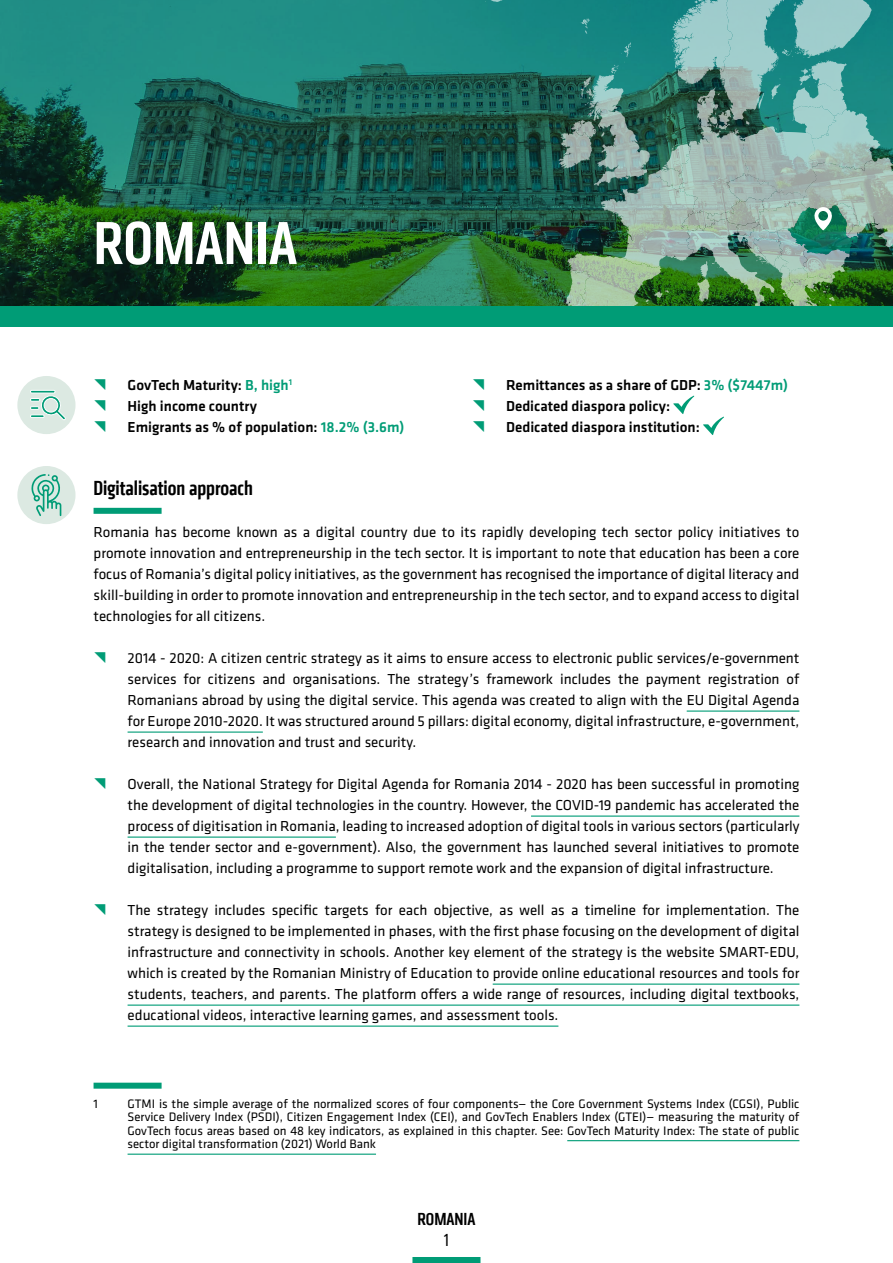
<style>
.page{position:relative;width:893px;height:1263px;background:#fff}
.page>*{position:absolute;margin:0;border:0;box-sizing:border-box;transform-origin:0 0}
.t1{font:500 condensed 63px "Klavika CH";color:#fff}
.t2{font:500 condensed 21px "Klavika CH";color:#000}
.t3{font:500 condensed 18px "Klavika CH";color:#000}
.t4{font:condensed 18px "Klavika CH";color:#000}
.t5{font:15px/21px "Klavika";color:#000;text-align:justify}
.t6{font:500 15px/21px "Klavika";color:#000}
.t7{font:12.75px/13.5px "Klavika";color:#000;text-align:justify}
.s1{color:#009c76}
</style>
<div class="page">
<div style="left:412px;top:1257px;width:68px;height:6px;background:#009c76"></div>
<svg style="left:0;top:0;width:535px;height:306px;background:#1b634e"></svg>
<div style="left:17px;top:466px;width:59px;height:58px;background:#dce9e2;border-radius:50%"></div>
<svg style="left:31px;top:474px;width:31px;height:42px"></svg>
<div style="left:17px;top:376px;width:59px;height:58px;background:#dce9e2;border-radius:50%"></div>
<svg style="left:30px;top:390px;width:36px;height:30px"></svg>
<svg style="left:485px;top:0;width:19px;height:2px"></svg>
<img style="left:535px;top:0;width:358px;height:306px">
<div style="left:94px;top:508px;width:68px;height:6px;background:#009c76"></div>
<hr style="left:687px;top:710px;width:112px;height:2px;background:#009c76">
<hr style="left:128px;top:731px;width:135px;height:2px;background:#009c76">
<hr style="left:531px;top:815px;width:268px;height:2px;background:#009c76">
<hr style="left:128px;top:836px;width:208px;height:2px;background:#009c76">
<hr style="left:493px;top:983px;width:306px;height:2px;background:#009c76">
<hr style="left:128px;top:1004px;width:671px;height:2px;background:#009c76">
<hr style="left:128px;top:1025px;width:430px;height:2px;background:#009c76">
<div style="left:94px;top:1083px;width:68px;height:6px;background:#009c76"></div>
<hr style="left:567px;top:1140px;width:232px;height:1px;background:#009c76">
<hr style="left:128px;top:1153px;width:248px;height:2px;background:#009c76">
<svg style="left:673px;top:396px;width:21px;height:18px"></svg>
<svg style="left:703px;top:417px;width:21px;height:18px"></svg>
<div style="left:0;top:306px;width:893px;height:21px;background:#009c76"></div>
<h1 class="t1" style="left:94px;top:204px;width:205px">ROMANIA</h1>
<p class="t6" style="left:128px;top:374px;width:279px">GovTech Maturity: <span class="s1">B, high</span><sup>1<br></sup>High income country<br>Emigrants as % of population: <span class="s1">18.2% (3.6m)</span></p>
<p class="t6" style="left:506px;top:374px;width:284px">Remittances as a share of GDP: <span class="s1">3% ($7447m)<br></span>Dedicated diaspora policy:<br>Dedicated diaspora institution:</p>
<h2 class="t2" style="left:94px;top:475px;width:161px">Digitalisation approach</h2>
<p class="t5" style="left:94px;top:521px;width:707px">Romania has become known as a digital country due to its rapidly developing tech sector policy initiatives to promote innovation and entrepreneurship in the tech sector. It is important to note that education has been a core focus of Romania’s digital policy initiatives, as the government has recognised the importance of digital literacy and skill-building in order to promote innovation and entrepreneurship in the tech sector, and to expand access to digital technologies for all citizens.</p>
<p class="t5" style="left:128px;top:647px;width:673px">2014 - 2020: A citizen centric strategy as it aims to ensure access to electronic public services/e-government services for citizens and organisations. The strategy’s framework includes the payment registration of Romanians abroad by using the digital service. This agenda was created to align with the EU Digital Agenda for Europe 2010-2020. It was structured around 5 pillars: digital economy, digital infrastructure, e-government, research and innovation and trust and security.</p>
<p class="t5" style="left:128px;top:773px;width:673px">Overall, the National Strategy for Digital Agenda for Romania 2014 - 2020 has been successful in promoting the development of digital technologies in the country. However, the COVID-19 pandemic has accelerated the process of digitisation in Romania, leading to increased adoption of digital tools in various sectors (particularly in the tender sector and e-government). Also, the government has launched several initiatives to promote digitalisation, including a programme to support remote work and the expansion of digital infrastructure.</p>
<p class="t5" style="left:128px;top:899px;width:673px">The strategy includes specific targets for each objective, as well as a timeline for implementation. The strategy is designed to be implemented in phases, with the first phase focusing on the development of digital infrastructure and connectivity in schools. Another key element of the strategy is the website SMART-EDU, which is created by the Romanian Ministry of Education to provide online educational resources and tools for students, teachers, and parents. The platform offers a wide range of resources, including digital textbooks, educational videos, interactive learning games, and assessment tools.</p>
<p class="t7" style="left:94px;top:1096px;width:6px">1</p>
<p class="t7" style="left:128px;top:1096px;width:673px">GTMI is the simple average of the normalized scores of four components— the Core Government Systems Index (CGSI), Public Service Delivery Index (PSDI), Citizen Engagement Index (CEI), and GovTech Enablers Index (GTEI)— measuring the maturity of GovTech focus areas based on 48 key indicators, as explained in this chapter. See: GovTech Maturity Index: The state of public sector digital transformation (2021) World Bank</p>
<p class="t3" style="left:417px;top:1208px;width:60px">ROMANIA</p>
<p class="t4" style="left:444px;top:1229px;width:7px">1</p>
</div>
